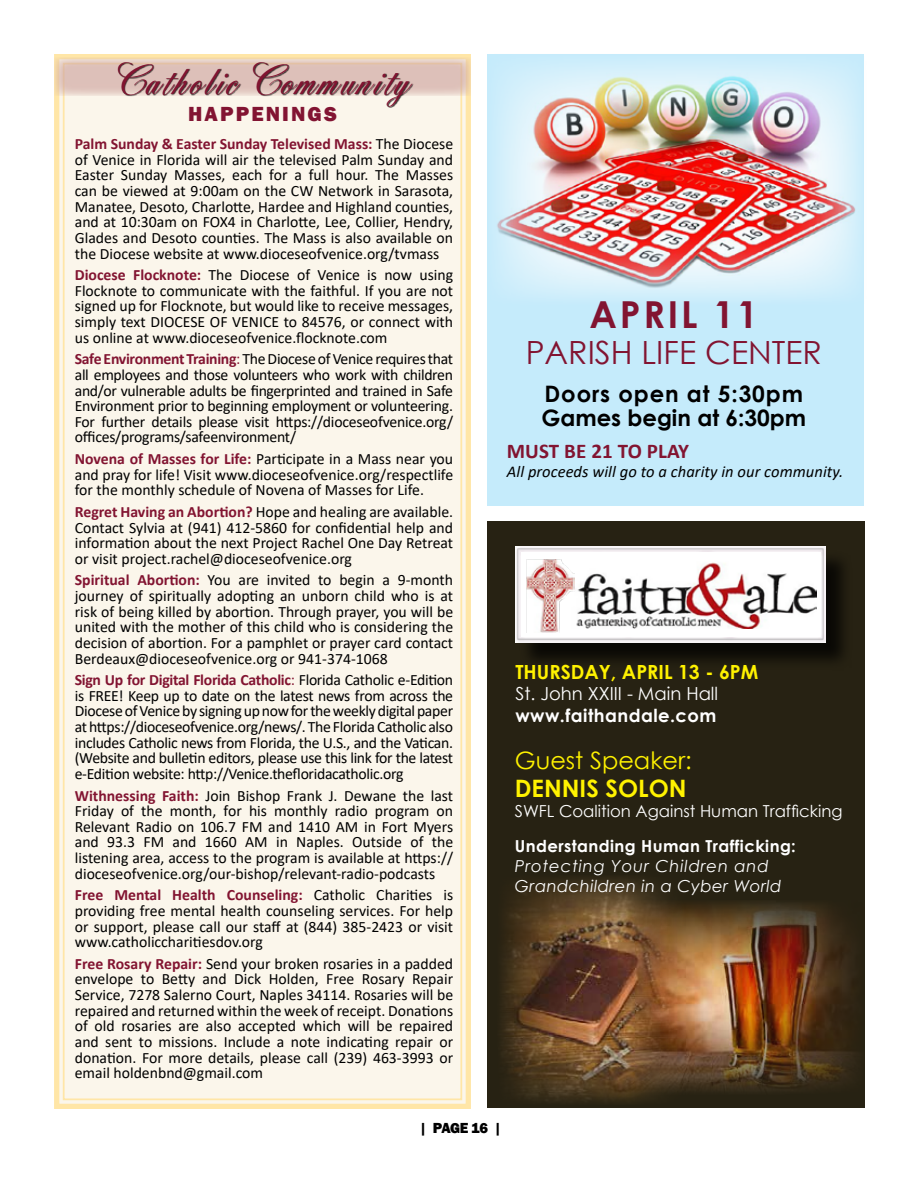
<style>
.page{position:relative;width:918px;height:1188px;background:#fff}
.page>*{position:absolute;margin:0;border:0;box-sizing:border-box;transform-origin:0 0}
.t1{font:40.65px "Ancestory SF";letter-spacing:.08em;color:#821431}
.t2{font:700 37.2px "Century Gothic";letter-spacing:.075em;color:#821431}
.t3{font:31.95px "Century Gothic";color:#821431}
.t4{font:24px "Century Gothic";color:#fff200}
.t5{font:700 24px "Century Gothic";color:#fff200}
.t6{font:700 22.65px/24.6px "Century Gothic";color:#000}
.t7{font:700 21px "Calibri";letter-spacing:.005em;color:#821431}
.t8{font:800 21px "Franklin Gothic";letter-spacing:.1em;color:#821432}
.t9{font:700 19.5px "Century Gothic";color:#fff200}
.t10{font:18px "Century Gothic";color:#fff}
.t11{font:700 18px "Century Gothic";letter-spacing:.025em;color:#fff}
.t12{font:italic 16.5px/19.8px "Century Gothic";letter-spacing:.04em;color:#fff}
.t13{font:italic 16.5px "Calibri";letter-spacing:.005em;color:#000}
.t14{font:16.5px "Century Gothic";color:#fff}
.t15{font:700 16.5px "Century Gothic";letter-spacing:.025em;color:#fff}
.t16{font:15.75px/15.6px "Calibri";color:#000;text-align:justify}
.t17{font:800 15px "Franklin Gothic";letter-spacing:-.035em;color:#000}
.s1{font-weight:700;color:#821431}
.s2{color:#821431}
</style>
<div class="page">
<div style="left:54px;top:54px;width:417px;height:1055px;background:#fbf6eb"></div>
<svg style="left:54px;top:57px;width:417px;height:39px;background:#e6ccba"></svg>
<div style="left:118px;top:62px;width:295px;height:45px;background:#000;opacity:.75"></div>
<div style="left:487px;top:521px;width:377px;height:587px;background:#272213"></div>
<img style="left:703px;top:900px;width:162px;height:194px">
<div style="left:519px;top:550px;width:334px;height:121px;background:#000;opacity:.75"></div>
<img style="left:515px;top:547px;width:311px;height:96px">
<div style="left:521px;top:552px;width:299px;height:84px;background:#fff"></div>
<img style="left:574px;top:562px;width:243px;height:67px">
<img style="left:526px;top:559px;width:48px;height:73px">
<img style="left:501px;top:878px;width:202px;height:224px">
<div style="left:488px;top:54px;width:376px;height:452px;background:#c5ebfb"></div>
<img style="left:487px;top:54px;width:373px;height:250px">
<h1 class="t1" style="left:101px;top:54px;width:307px">CatholicCommunity</h1>
<h3 class="t8" style="left:188px;top:101px;width:150px">HAPPENINGS</h3>
<p class="t16" style="left:75px;top:136px;width:380px"><span class="s1">Palm Sunday &amp; Easter Sunday Televised Mass:</span> The Diocese of Venice in Florida will air the televised Palm Sunday and Easter Sunday Masses, each for a full hour. The Masses can be viewed at 9:00am on the CW Network in Sarasota, Manatee, Desoto, Charlotte, Hardee and Highland counties, and at 10:30am on FOX4 in Charlotte, Lee, Collier, Hendry, Glades and Desoto counties. The Mass is also available on the Diocese website at www.dioceseofvenice.org/tvmass</p>
<p class="t16" style="left:75px;top:267px;width:380px"><span class="s1">Diocese Flocknote:</span> The Diocese of Venice is now using Flocknote to communicate with the faithful. If you are not signed up for Flocknote, but would like to receive messages, simply text DIOCESE OF VENICE to 84576, or connect with us online at www.dioceseofvenice.flocknote.com</p>
<p class="t16" style="left:75px;top:351px;width:380px"><span class="s1">Safe Environment Training</span><span class="s2">:</span> The Diocese of Venice requires that all employees and those volunteers who work with children and/or vulnerable adults be fingerprinted and trained in Safe Environment prior to beginning employment or volunteering.<br>For further details please visit https://dioceseofvenice.org/ offices/programs/safeenvironment/</p>
<p class="t16" style="left:75px;top:451px;width:380px"><span class="s1">Novena of Masses for Life:</span> Participate in a Mass near you and pray for life! Visit www.dioceseofvenice.org/respectlife for the monthly schedule of Novena of Masses for Life.</p>
<p class="t16" style="left:75px;top:504px;width:380px"><span class="s1">Regret Having an Abortion?</span> Hope and healing are available.<br>Contact Sylvia at (941) 412-5860 for confidential help and information about the next Project Rachel One Day Retreat or visit project.rachel@dioceseofvenice.org</p>
<p class="t16" style="left:75px;top:572px;width:380px"><span class="s1">Spiritual Abortion:</span> You are invited to begin a 9-month journey of spiritually adopting an unborn child who is at risk of being killed by abortion. Through prayer, you will be united with the mother of this child who is considering the decision of abortion. For a pamphlet or prayer card contact Berdeaux@dioceseofvenice.org or 941-374-1068</p>
<p class="t16" style="left:75px;top:672px;width:380px"><span class="s1">Sign Up for Digital Florida Catholic</span><span class="s2">:</span> Florida Catholic e-Edition is FREE! Keep up to date on the latest news from across the Diocese of Venice by signing up now for the weekly digital paper at https://dioceseofvenice.org/news/. The Florida Catholic also includes Catholic news from Florida, the U.S., and the Vatican. (Website and bulletin editors, please use this link for the latest e-Edition website: http://Venice.thefloridacatholic.org</p>
<p class="t16" style="left:75px;top:787px;width:380px"><span class="s1">Withnessing Faith:</span> Join Bishop Frank J. Dewane the last Friday of the month, for his monthly radio program on Relevant Radio on 106.7 FM and 1410 AM in Fort Myers and 93.3 FM and 1660 AM in Naples. Outside of the listening area, access to the program is available at https:// dioceseofvenice.org/our-bishop/relevant-radio-podcasts</p>
<p class="t16" style="left:75px;top:887px;width:380px"><span class="s1">Free Mental Health Counseling:</span> Catholic Charities is providing free mental health counseling services. For help or support, please call our staff at (844) 385-2423 or visit www.catholiccharitiesdov.org</p>
<p class="t16" style="left:75px;top:955px;width:380px"><span class="s1">Free Rosary Repair:</span> Send your broken rosaries in a padded envelope to Betty and Dick Holden, Free Rosary Repair Service, 7278 Salerno Court, Naples 34114. Rosaries will be repaired and returned within the week of receipt. Donations of old rosaries are also accepted which will be repaired and sent to missions. Include a note indicating repair or donation. For more details, please call (239) 463-3993 or email holdenbnd@gmail.com</p>
<h2 class="t2" style="left:590px;top:287px;width:170px">APRIL 11</h2>
<h3 class="t3" style="left:526px;top:330px;width:298px">PARISH LIFE CENTER</h3>
<h3 class="t6" style="left:541px;top:380px;width:266px">Doors open at 5:30pm<br>Games begin at 6:30pm</h3>
<h3 class="t7" style="left:507px;top:436px;width:184px">MUST BE 21 TO PLAY</h3>
<p class="t13" style="left:507px;top:460px;width:338px">All proceeds will go to a charity in our community.</p>
<p class="t9" style="left:515px;top:657px;width:244px">THURSDAY, APRIL 13 - 6PM</p>
<p class="t10" style="left:515px;top:681px;width:204px">St. John XXIII - Main Hall</p>
<p class="t11" style="left:515px;top:702px;width:203px">www.faithandale.com</p>
<h3 class="t4" style="left:515px;top:743px;width:179px">Guest Speaker:</h3>
<h3 class="t5" style="left:515px;top:770px;width:173px">DENNIS SOLON</h3>
<p class="t14" style="left:515px;top:800px;width:329px">SWFL Coalition Against Human Trafficking</p>
<p class="t15" style="left:515px;top:833px;width:283px">Understanding Human Trafficking:</p>
<p class="t12" style="left:515px;top:856px;width:268px">Protecting Your Children and<br>Grandchildren in a Cyber World</p>
<p class="t17" style="left:420px;top:1118px;width:83px">| PAGE 16 |</p>
</div>
